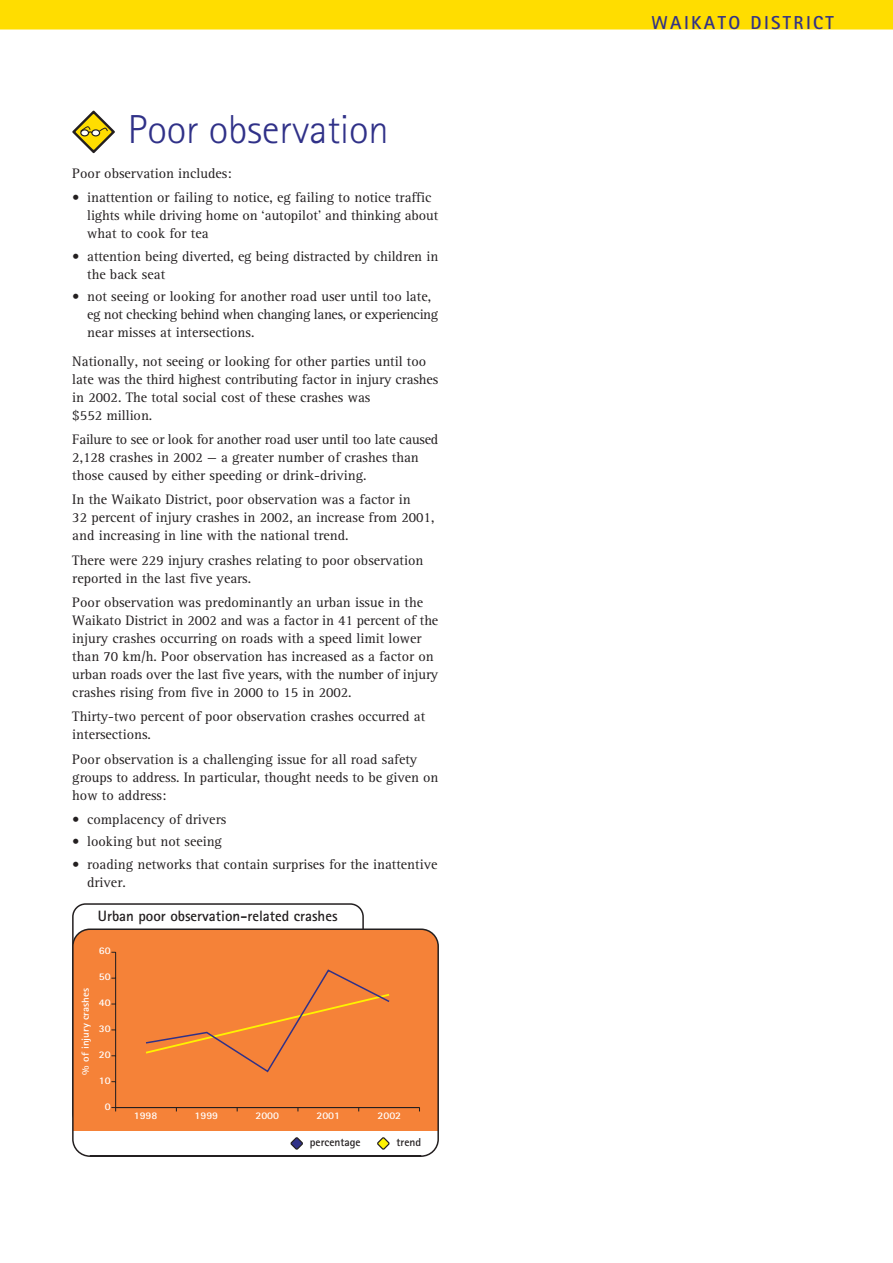
<style>
.page{position:relative;width:893px;height:1263px;background:#fff}
.page>*{position:absolute;margin:0;border:0;box-sizing:border-box;transform-origin:0 0}
.t1{font:40.5px "Rotis Sans Serif Light NZT";color:#303188}
.t2{font:18.75px "Rotis Sans Serif Bold NZT";letter-spacing:.125em;color:#303188}
.t3{font:15px "Rotis Sans Serif Bold NZT";color:#231f20}
.t4{font:14.25px/18px "Rotis Serif NZT";color:#231f20}
.t5{font:11.55px "Rotis Sans Serif Bold NZT";color:#231f20}
.t6{font:10.2px "Rotis Sans Serif Bold NZT";color:#fff;scale:1.09 1}
</style>
<div class="page">
<div style="left:0;top:0;width:892px;height:30px;background:#fd0"></div>
<div style="left:73px;top:929px;width:365px;height:227px;background:#f58238;border-radius:17px"></div>
<div style="left:73px;top:1131px;width:365px;height:25px;background:#fff"></div>
<div style="left:72px;top:929px;width:367px;height:228px;border:2px solid #231f20;border-radius:17px"></div>
<svg style="left:79px;top:1137px;width:351px;height:20px"></svg>
<hr style="left:116px;top:1107px;width:303px;height:1px;background:#231f20">
<hr style="left:115px;top:952px;width:1px;height:156px;background:#231f20">
<svg style="left:146px;top:969px;width:244px;height:104px"></svg>
<svg style="left:72px;top:111px;width:43px;height:42px"></svg>
<svg style="left:76px;top:114px;width:36px;height:36px"></svg>
<svg style="left:79px;top:125px;width:29px;height:10px"></svg>
<h1 class="t1" style="left:128px;top:114px;width:262px">Poor observation</h1>
<p class="t4" style="left:72px;top:165px;width:161px">Poor observation includes:</p>
<p class="t4" style="left:87px;top:190px;width:352px;text-indent:-15px">• inattention or failing to notice, eg failing to notice traffic lights while driving home on ‘autopilot' and thinking about what to cook for tea</p>
<p class="t4" style="left:87px;top:248px;width:352px;text-indent:-15px">• attention being diverted, eg being distracted by children in the back seat</p>
<p class="t4" style="left:87px;top:288px;width:352px;text-indent:-15px">• not seeing or looking for another road user until too late, eg not checking behind when changing lanes, or experiencing near misses at intersections.</p>
<p class="t4" style="left:72px;top:353px;width:367px">Nationally, not seeing or looking for other parties until too late was the third highest contributing factor in injury crashes in 2002. The total social cost of these crashes was<br>$552 million.</p>
<p class="t4" style="left:72px;top:431px;width:367px">Failure to see or look for another road user until too late caused<br>2,128 crashes in 2002 — a greater number of crashes than those caused by either speeding or drink-driving.</p>
<p class="t4" style="left:72px;top:492px;width:363px">In the Waikato District, poor observation was a factor in<br>32 percent of injury crashes in 2002, an increase from 2001, and increasing in line with the national trend.</p>
<p class="t4" style="left:72px;top:552px;width:352px">There were 229 injury crashes relating to poor observation reported in the last five years.</p>
<p class="t4" style="left:72px;top:594px;width:367px">Poor observation was predominantly an urban issue in the Waikato District in 2002 and was a factor in 41 percent of the injury crashes occurring on roads with a speed limit lower than 70 km/h. Poor observation has increased as a factor on urban roads over the last five years, with the number of injury crashes rising from five in 2000 to 15 in 2002.</p>
<p class="t4" style="left:72px;top:709px;width:354px">Thirty-two percent of poor observation crashes occurred at intersections.</p>
<p class="t4" style="left:72px;top:751px;width:367px">Poor observation is a challenging issue for all road safety groups to address. In particular, thought needs to be given on how to address:</p>
<p class="t4" style="left:72px;top:812px;width:155px">• complacency of drivers</p>
<p class="t4" style="left:72px;top:834px;width:151px">• looking but not seeing</p>
<p class="t4" style="left:87px;top:856px;width:352px;text-indent:-15px">• roading networks that contain surprises for the inattentive driver.</p>
<p class="t3" style="left:98px;top:911px;width:241px">Urban poor observation-related crashes</p>
<p class="t6" style="left:99px;top:947px;width:12px">60</p>
<p class="t6" style="left:82px;top:1075px;width:81px;rotate:-90deg">% of injury crashes</p>
<p class="t6" style="left:99px;top:973px;width:12px">50</p>
<p class="t6" style="left:99px;top:999px;width:12px">40</p>
<p class="t6" style="left:99px;top:1025px;width:12px">30</p>
<p class="t6" style="left:99px;top:1051px;width:12px">20</p>
<p class="t6" style="left:99px;top:1077px;width:12px">10</p>
<p class="t6" style="left:105px;top:1102px;width:7px">0</p>
<p class="t6" style="left:134px;top:1112px;width:23px">1998</p>
<p class="t6" style="left:194px;top:1112px;width:23px">1999</p>
<p class="t6" style="left:255px;top:1112px;width:23px">2000</p>
<p class="t6" style="left:316px;top:1112px;width:23px">2001</p>
<p class="t6" style="left:377px;top:1112px;width:23px">2002</p>
<p class="t5" style="left:310px;top:1138px;width:52px">percentage</p>
<p class="t5" style="left:396px;top:1138px;width:26px">trend</p>
<h2 class="t2" style="left:651px;top:16px;width:184px">WAIKATO DISTRICT</h2>
</div>
